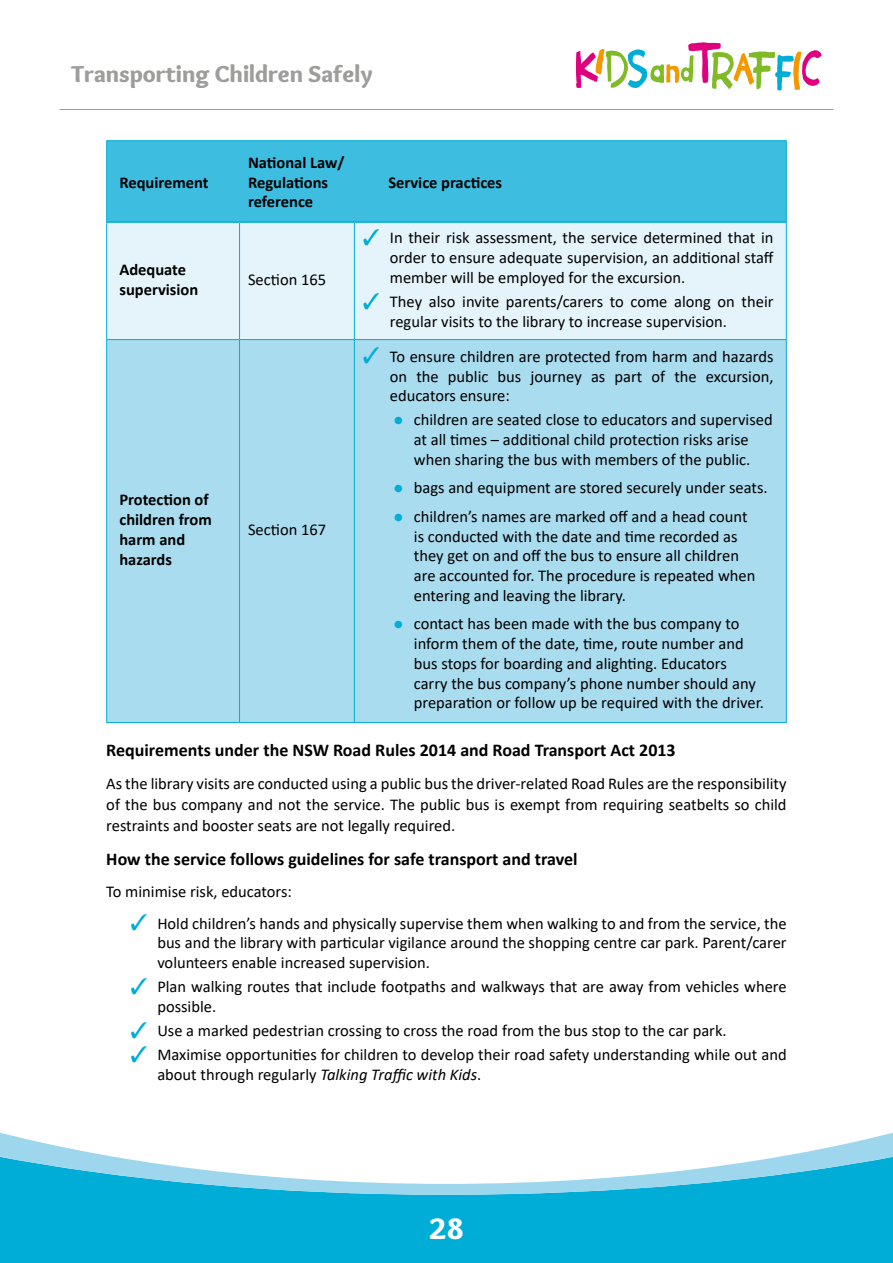
<style>
.page{position:relative;width:893px;height:1263px;background:#fff}
.page>*{position:absolute;margin:0;border:0;box-sizing:border-box;transform-origin:0 0}
.t1{font:900 30.75px "Overlock";color:#fff}
.t2{font:900 24px "Overlock";color:#9d9d9c}
.t3{font:700 18px "Calibri";color:#000}
.Paragraph{font:16.5px/19.8px "Calibri";color:#000}
.Table_Header{font:700 16.5px/19.8px "Calibri";color:#000}
.Table_text{font:700 16.5px/19.8px "Calibri";color:#000}
.Table_text-2{font:16.5px "Calibri";color:#000}
.s1{color:#00add7}
.s2{font-size:24px;color:#00add7}
.s3{font-style:italic}
</style>
<div class="page">
<div style="left:0;top:1195px;width:893px;height:68px;background:#00add7"></div>
<svg style="left:0;top:1132px;width:893px;height:63px"></svg>
<svg style="left:576px;top:42px;width:246px;height:49px"></svg>
<hr style="left:60px;top:109px;width:773px;height:1px;background:#9d9d9c">
<div style="left:107px;top:141px;width:679px;height:80px;background:#3dbde0"></div>
<div style="left:107px;top:223px;width:679px;height:116px;background:#e5f4fb"></div>
<div style="left:107px;top:340px;width:679px;height:382px;background:#aadcef"></div>
<hr style="left:106px;top:339px;width:134px;height:1px;background:#00add7">
<hr style="left:240px;top:339px;width:114px;height:1px;background:#00add7">
<hr style="left:354px;top:339px;width:433px;height:1px;background:#00add7">
<hr style="left:239px;top:223px;width:1px;height:116px;background:#00add7">
<hr style="left:354px;top:223px;width:1px;height:116px;background:#00add7">
<hr style="left:239px;top:340px;width:1px;height:382px;background:#00add7">
<hr style="left:354px;top:340px;width:1px;height:382px;background:#00add7">
<hr style="left:106px;top:140px;width:134px;height:1px;background:#00add7">
<hr style="left:106px;top:141px;width:1px;height:81px;background:#00add7">
<hr style="left:240px;top:140px;width:114px;height:1px;background:#00add7">
<hr style="left:354px;top:140px;width:433px;height:1px;background:#00add7">
<hr style="left:786px;top:141px;width:1px;height:81px;background:#00add7">
<hr style="left:107px;top:221px;width:133px;height:2px;background:#00add7">
<hr style="left:240px;top:221px;width:114px;height:2px;background:#00add7">
<hr style="left:354px;top:221px;width:432px;height:2px;background:#00add7">
<hr style="left:106px;top:222px;width:1px;height:117px;background:#00add7">
<hr style="left:786px;top:222px;width:1px;height:117px;background:#00add7">
<hr style="left:106px;top:340px;width:1px;height:382px;background:#00add7">
<hr style="left:786px;top:340px;width:1px;height:382px;background:#00add7">
<hr style="left:106px;top:722px;width:134px;height:1px;background:#00add7">
<hr style="left:240px;top:722px;width:114px;height:1px;background:#00add7">
<hr style="left:354px;top:722px;width:433px;height:1px;background:#00add7">
<h2 class="t2" style="left:71px;top:58px;width:303px">Transporting Children Safely</h2>
<p class="Table_Header" style="left:119px;top:172px;width:91px">Requirement</p>
<p class="Table_Header" style="left:248px;top:152px;width:98px">National Law/<br>Regulations reference</p>
<p class="Table_Header" style="left:388px;top:172px;width:115px">Service practices</p>
<p class="Table_text" style="left:119px;top:260px;width:80px">Adequate supervision</p>
<p class="Table_text-2" style="left:248px;top:268px;width:80px">Section 165</p>
<p class="Paragraph" style="left:390px;top:228px;width:385px;text-align:justify;text-indent:-27px"><span class="s1">✓</span> In their risk assessment, the service determined that in order to ensure adequate supervision, an additional staff member will be employed for the excursion.</p>
<p class="Paragraph" style="left:390px;top:291px;width:385px;text-indent:-27px"><span class="s1">✓</span> They also invite parents/carers to come along on their regular visits to the library to increase supervision.</p>
<p class="Paragraph" style="left:390px;top:346px;width:385px;text-align:justify;text-indent:-27px"><span class="s1">✓</span> To ensure children are protected from harm and hazards on the public bus journey as part of the excursion, educators ensure:</p>
<p class="Paragraph" style="left:393px;top:410px;width:382px;text-align:center"><span class="s2">•</span> children are seated close to educators and supervised at all times – additional child protection risks arise<br>when sharing the bus with members of the public.</p>
<p class="Paragraph" style="left:393px;top:478px;width:377px"><span class="s2">•</span> bags and equipment are stored securely under seats.</p>
<p class="Paragraph" style="left:414px;top:506px;width:343px;text-indent:-21px"><span class="s2">•</span> children’s names are marked off and a head count is conducted with the date and time recorded as they get on and off the bus to ensure all children are accounted for. The procedure is repeated when entering and leaving the library.</p>
<p class="Paragraph" style="left:414px;top:613px;width:352px;text-indent:-21px"><span class="s2">•</span> contact has been made with the bus company to inform them of the date, time, route number and bus stops for boarding and alighting. Educators carry the bus company’s phone number should any preparation or follow up be required with the driver.</p>
<h3 class="t3" style="left:106px;top:737px;width:571px">Requirements under the NSW Road Rules 2014 and Road Transport Act 2013</h3>
<p class="Paragraph" style="left:106px;top:772px;width:682px;line-height:21px;text-align:justify">As the library visits are conducted using a public bus the driver-related Road Rules are the responsibility of the bus company and not the service. The public bus is exempt from requiring seatbelts so child restraints and booster seats are not legally required.</p>
<h3 class="t3" style="left:106px;top:846px;width:473px">How the service follows guidelines for safe transport and travel</h3>
<p class="Paragraph" style="left:106px;top:881px;width:187px">To minimise risk, educators:</p>
<p class="Paragraph" style="left:157px;top:913px;width:631px;text-align:justify;text-indent:-27px"><span class="s1">✓</span> Hold children’s hands and physically supervise them when walking to and from the service, the bus and the library with particular vigilance around the shopping centre car park. Parent/carer volunteers enable increased supervision.</p>
<p class="Paragraph" style="left:157px;top:976px;width:631px;text-indent:-27px"><span class="s1">✓</span> Plan walking routes that include footpaths and walkways that are away from vehicles where possible.</p>
<p class="Paragraph" style="left:130px;top:1020px;width:598px"><span class="s1">✓</span> Use a marked pedestrian crossing to cross the road from the bus stop to the car park.</p>
<p class="Paragraph" style="left:157px;top:1044px;width:631px;text-indent:-27px"><span class="s1">✓</span> Maximise opportunities for children to develop their road safety understanding while out and about through regularly <span class="s3">Talking Traffic with Kids</span>.</p>
<p class="Table_text" style="left:119px;top:490px;width:94px">Protection of children from harm and hazards</p>
<p class="Table_text-2" style="left:248px;top:518px;width:80px">Section 167</p>
<h1 class="t1" style="left:429px;top:1209px;width:37px">28</h1>
</div>
